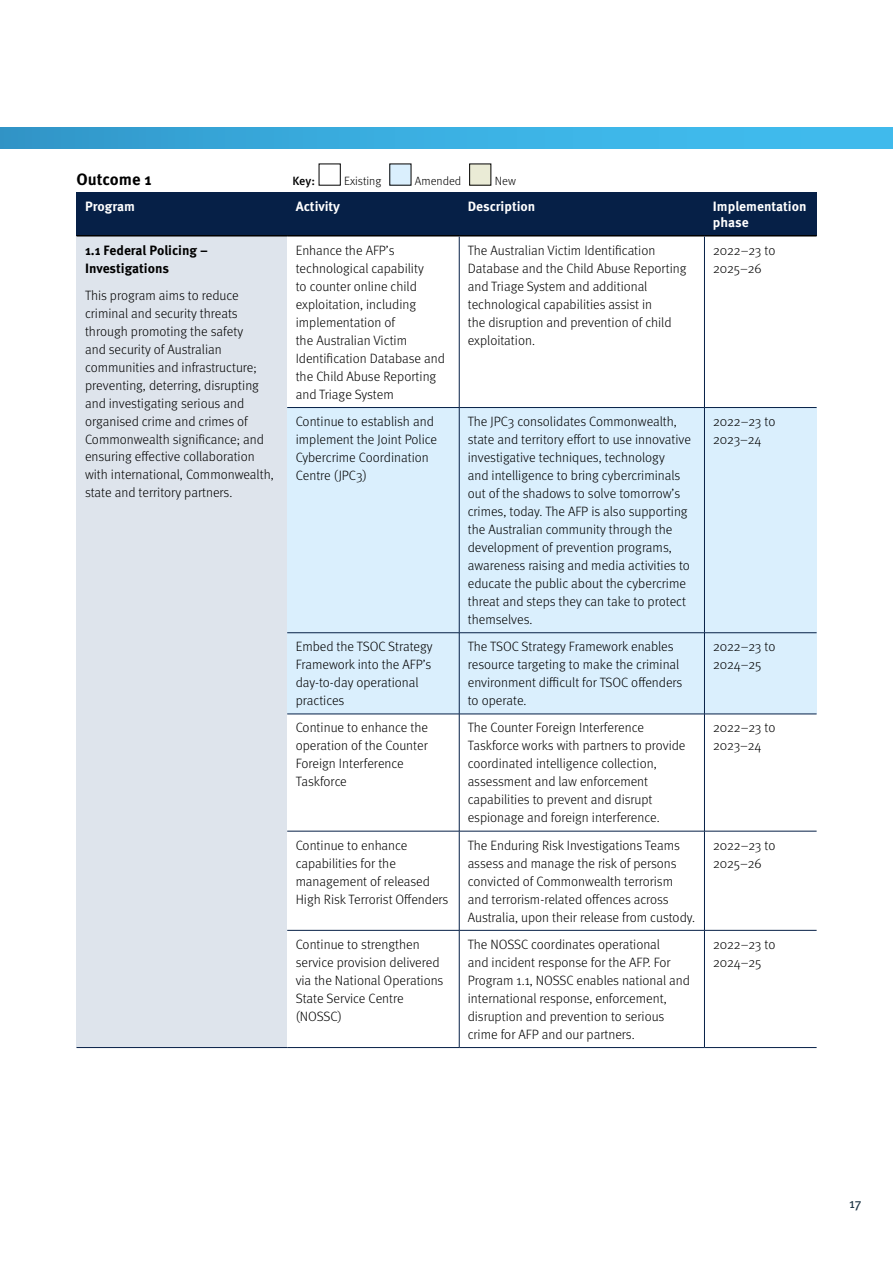
<style>
.page{position:relative;width:893px;height:1263px;background:#fff}
.page>*{position:absolute;margin:0;border:0;box-sizing:border-box;transform-origin:0 0}
.t1{font:700 16.5px "Meta OT";color:#000}
.t2{font:300 13.5px/18px "Meta OT";color:#000}
.t3{font:700 13.5px/16.5px "Meta OT";color:#fff}
.t4{font:700 13.5px/18px "Meta OT";color:#000}
.t5{font:13.5px "Meta OT";color:#1e3646}
.t6{font:300 12px "Meta OT";color:#000}
.t7{font:500 12px "Meta OT";color:#000}
</style>
<div class="page">
<div style="left:0;top:128px;width:893px;height:21px;background:linear-gradient(to right,#329acc,#42c1f3)"></div>
<div style="left:77px;top:192px;width:210px;height:44px;background:#062047"></div>
<div style="left:287px;top:192px;width:172px;height:44px;background:#062047"></div>
<div style="left:459px;top:192px;width:245px;height:44px;background:#062047"></div>
<div style="left:704px;top:192px;width:113px;height:44px;background:#062047"></div>
<div style="left:77px;top:236px;width:210px;height:811px;background:#dee4ec"></div>
<div style="left:287px;top:407px;width:172px;height:226px;background:#daeffd"></div>
<div style="left:459px;top:407px;width:245px;height:226px;background:#daeffd"></div>
<div style="left:704px;top:407px;width:113px;height:226px;background:#daeffd"></div>
<div style="left:287px;top:633px;width:172px;height:81px;background:#daeffd"></div>
<div style="left:459px;top:633px;width:245px;height:81px;background:#daeffd"></div>
<div style="left:704px;top:633px;width:113px;height:81px;background:#daeffd"></div>
<hr style="left:77px;top:235px;width:210px;height:1px;background:#000">
<hr style="left:287px;top:235px;width:172px;height:1px;background:#000">
<hr style="left:459px;top:235px;width:245px;height:1px;background:#000">
<hr style="left:704px;top:235px;width:113px;height:1px;background:#000">
<hr style="left:287px;top:407px;width:172px;height:1px;background:#062047">
<hr style="left:459px;top:407px;width:245px;height:1px;background:#062047">
<hr style="left:704px;top:407px;width:113px;height:1px;background:#062047">
<hr style="left:287px;top:632px;width:172px;height:1px;background:#062047">
<hr style="left:459px;top:632px;width:245px;height:1px;background:#062047">
<hr style="left:704px;top:632px;width:113px;height:1px;background:#062047">
<hr style="left:287px;top:714px;width:172px;height:1px;background:#062047">
<hr style="left:459px;top:714px;width:245px;height:1px;background:#062047">
<hr style="left:704px;top:714px;width:113px;height:1px;background:#062047">
<hr style="left:287px;top:831px;width:172px;height:1px;background:#062047">
<hr style="left:459px;top:831px;width:245px;height:1px;background:#062047">
<hr style="left:704px;top:831px;width:113px;height:1px;background:#062047">
<hr style="left:287px;top:930px;width:172px;height:1px;background:#062047">
<hr style="left:459px;top:930px;width:245px;height:1px;background:#062047">
<hr style="left:704px;top:930px;width:113px;height:1px;background:#062047">
<hr style="left:459px;top:236px;width:1px;height:171px;background:#062047">
<hr style="left:704px;top:236px;width:1px;height:171px;background:#062047">
<hr style="left:459px;top:408px;width:1px;height:224px;background:#062047">
<hr style="left:704px;top:408px;width:1px;height:224px;background:#062047">
<hr style="left:459px;top:633px;width:1px;height:81px;background:#062047">
<hr style="left:704px;top:633px;width:1px;height:81px;background:#062047">
<hr style="left:459px;top:714px;width:1px;height:117px;background:#062047">
<hr style="left:704px;top:714px;width:1px;height:117px;background:#062047">
<hr style="left:459px;top:831px;width:1px;height:99px;background:#062047">
<hr style="left:704px;top:831px;width:1px;height:99px;background:#062047">
<hr style="left:459px;top:930px;width:1px;height:117px;background:#062047">
<hr style="left:704px;top:930px;width:1px;height:117px;background:#062047">
<hr style="left:287px;top:1047px;width:172px;height:1px;background:#062047">
<hr style="left:459px;top:1047px;width:245px;height:1px;background:#062047">
<hr style="left:704px;top:1047px;width:113px;height:1px;background:#062047">
<hr style="left:77px;top:1047px;width:210px;height:1px;background:#062047">
<div style="left:390px;top:164px;width:21px;height:21px;background:#daeffd"></div>
<div style="left:470px;top:164px;width:21px;height:21px;background:#eaebd6"></div>
<h3 class="t1" style="left:77px;top:169px;width:76px">Outcome 1</h3>
<p class="t7" style="left:293px;top:174px;width:24px">Key:</p>
<p class="t6" style="left:344px;top:174px;width:39px">Existing</p>
<p class="t6" style="left:415px;top:174px;width:48px">Amended</p>
<p class="t6" style="left:495px;top:174px;width:23px">New</p>
<p class="t3" style="left:85px;top:198px;width:51px">Program</p>
<p class="t3" style="left:296px;top:198px;width:46px">Activity</p>
<p class="t3" style="left:468px;top:198px;width:69px">Description</p>
<p class="t3" style="left:713px;top:198px;width:95px">Implementation phase</p>
<p class="t4" style="left:85px;top:241px;width:124px">1.1 Federal Policing –<br>Investigations</p>
<p class="t2" style="left:85px;top:286px;width:175px">This program aims to reduce criminal and security threats through promoting the safety and security of Australian communities and infrastructure; preventing, deterring, disrupting and investigating serious and organised crime and crimes of</p>
<p class="t2" style="left:296px;top:242px;width:151px">Enhance the AFP’s technological capability<br>to counter online child exploitation, including implementation of<br>the Australian Victim<br>Identification Database and the Child Abuse Reporting and Triage System</p>
<p class="t2" style="left:468px;top:241px;width:220px">The Australian Victim Identification Database and the Child Abuse Reporting and Triage System and additional technological capabilities assist in<br>the disruption and prevention of child exploitation.</p>
<p class="t2" style="left:713px;top:241px;width:64px">2022–23 to<br>2025–26</p>
<p class="t2" style="left:296px;top:413px;width:140px">Continue to establish and</p>
<p class="t2" style="left:468px;top:413px;width:211px">The JPC3 consolidates Commonwealth,</p>
<p class="t2" style="left:713px;top:413px;width:64px">2022–23 to</p>
<p class="t2" style="left:85px;top:430px;width:180px">Commonwealth significance; and</p>
<p class="t2" style="left:296px;top:431px;width:143px">implement the Joint Police</p>
<p class="t2" style="left:468px;top:431px;width:225px">state and territory effort to use innovative</p>
<p class="t2" style="left:713px;top:431px;width:50px">2023–24</p>
<p class="t2" style="left:85px;top:448px;width:171px">ensuring effective collaboration</p>
<p class="t2" style="left:296px;top:449px;width:135px">Cybercrime Coordination</p>
<p class="t2" style="left:468px;top:449px;width:199px">investigative techniques, technology</p>
<p class="t2" style="left:85px;top:466px;width:190px">with international, Commonwealth,</p>
<p class="t2" style="left:296px;top:467px;width:73px">Centre (JPC3)</p>
<p class="t2" style="left:468px;top:467px;width:214px">and intelligence to bring cybercriminals</p>
<p class="t2" style="left:85px;top:484px;width:149px">state and territory partners.</p>
<p class="t2" style="left:468px;top:485px;width:214px">out of the shadows to solve tomorrow’s</p>
<p class="t2" style="left:468px;top:503px;width:221px">crimes, today. The AFP is also supporting</p>
<p class="t2" style="left:468px;top:521px;width:206px">the Australian community through the</p>
<p class="t2" style="left:468px;top:539px;width:206px">development of prevention programs,</p>
<p class="t2" style="left:468px;top:557px;width:224px">awareness raising and media activities to</p>
<p class="t2" style="left:468px;top:575px;width:220px">educate the public about the cybercrime</p>
<p class="t2" style="left:468px;top:593px;width:220px">threat and steps they can take to protect</p>
<p class="t2" style="left:468px;top:611px;width:66px">themselves.</p>
<p class="t2" style="left:296px;top:638px;width:138px">Embed the TSOC Strategy</p>
<p class="t2" style="left:468px;top:638px;width:207px">The TSOC Strategy Framework enables</p>
<p class="t2" style="left:713px;top:638px;width:64px">2022–23 to</p>
<p class="t2" style="left:296px;top:656px;width:137px">Framework into the AFP’s</p>
<p class="t2" style="left:468px;top:656px;width:213px">resource targeting to make the criminal</p>
<p class="t2" style="left:713px;top:656px;width:50px">2024–25</p>
<p class="t2" style="left:296px;top:674px;width:124px">day-to-day operational</p>
<p class="t2" style="left:468px;top:674px;width:216px">environment difficult for TSOC offenders</p>
<p class="t2" style="left:296px;top:692px;width:50px">practices</p>
<p class="t2" style="left:468px;top:692px;width:60px">to operate.</p>
<p class="t2" style="left:296px;top:719px;width:134px">Continue to enhance the</p>
<p class="t2" style="left:468px;top:719px;width:178px">The Counter Foreign Interference</p>
<p class="t2" style="left:713px;top:719px;width:64px">2022–23 to</p>
<p class="t2" style="left:296px;top:737px;width:134px">operation of the Counter</p>
<p class="t2" style="left:468px;top:737px;width:219px">Taskforce works with partners to provide</p>
<p class="t2" style="left:713px;top:737px;width:50px">2023–24</p>
<p class="t2" style="left:296px;top:755px;width:110px">Foreign Interference</p>
<p class="t2" style="left:468px;top:755px;width:190px">coordinated intelligence collection,</p>
<p class="t2" style="left:296px;top:773px;width:53px">Taskforce</p>
<p class="t2" style="left:468px;top:773px;width:182px">assessment and law enforcement</p>
<p class="t2" style="left:468px;top:791px;width:186px">capabilities to prevent and disrupt</p>
<p class="t2" style="left:468px;top:809px;width:193px">espionage and foreign interference.</p>
<p class="t2" style="left:296px;top:836px;width:113px">Continue to enhance</p>
<p class="t2" style="left:468px;top:836px;width:214px">The Enduring Risk Investigations Teams</p>
<p class="t2" style="left:713px;top:836px;width:64px">2022–23 to</p>
<p class="t2" style="left:296px;top:854px;width:102px">capabilities for the</p>
<p class="t2" style="left:468px;top:854px;width:210px">assess and manage the risk of persons</p>
<p class="t2" style="left:713px;top:854px;width:50px">2025–26</p>
<p class="t2" style="left:296px;top:872px;width:136px">management of released</p>
<p class="t2" style="left:468px;top:872px;width:207px">convicted of Commonwealth terrorism</p>
<p class="t2" style="left:296px;top:890px;width:154px">High Risk Terrorist Offenders</p>
<p class="t2" style="left:468px;top:890px;width:202px">and terrorism-related offences across</p>
<p class="t2" style="left:468px;top:908px;width:229px">Australia, upon their release from custody.</p>
<p class="t2" style="left:296px;top:935px;width:125px">Continue to strengthen</p>
<p class="t2" style="left:468px;top:935px;width:194px">The NOSSC coordinates operational</p>
<p class="t2" style="left:713px;top:935px;width:64px">2022–23 to</p>
<p class="t2" style="left:296px;top:953px;width:145px">service provision delivered</p>
<p class="t2" style="left:468px;top:953px;width:204px">and incident response for the AFP. For</p>
<p class="t2" style="left:713px;top:953px;width:50px">2024–25</p>
<p class="t2" style="left:296px;top:971px;width:149px">via the National Operations</p>
<p class="t2" style="left:468px;top:971px;width:224px">Program 1.1, NOSSC enables national and</p>
<p class="t2" style="left:296px;top:989px;width:109px">State Service Centre</p>
<p class="t2" style="left:468px;top:989px;width:200px">international response, enforcement,</p>
<p class="t2" style="left:296px;top:1007px;width:48px">(NOSSC)</p>
<p class="t2" style="left:468px;top:1007px;width:198px">disruption and prevention to serious</p>
<p class="t2" style="left:468px;top:1025px;width:168px">crime for AFP and our partners.</p>
<p class="t5" style="left:849px;top:1195px;width:14px">17</p>
</div>
